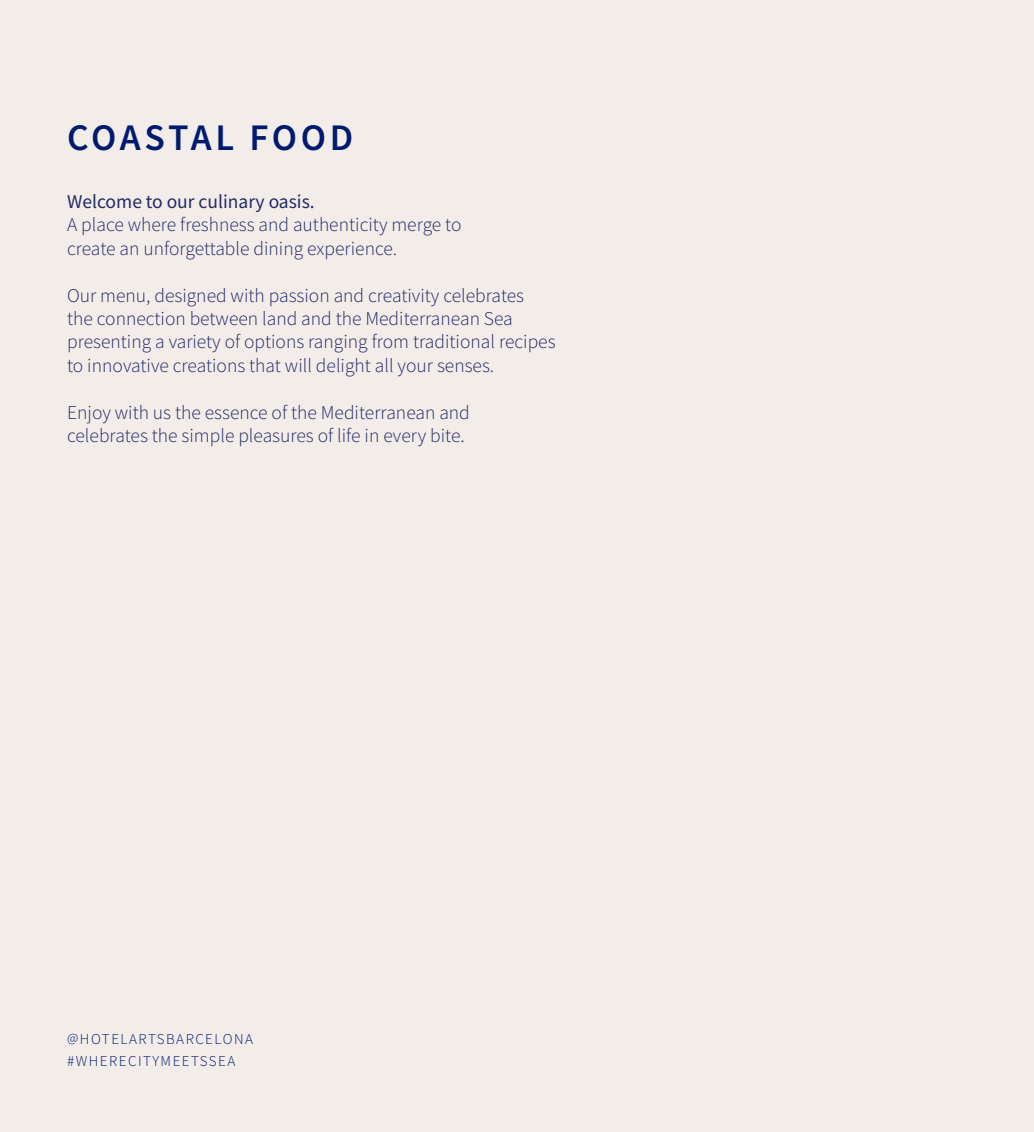
<style>
.page{position:relative;width:1034px;height:1132px;background:#fff}
.page>*{position:absolute;margin:0;border:0;box-sizing:border-box;transform-origin:0 0}
.t1{font:600 37.5px "Source Sans Pro";letter-spacing:.09em;color:#001a70}
.t2{font:300 19.5px/23.4px "Source Sans Pro";color:#242968}
.t3{font:19.5px "Source Sans Pro";color:#242968}
.t4{font:300 15px "Source Sans Pro";letter-spacing:.1em;color:#001a70}
</style>
<div class="page">
<div style="left:0;top:0;width:1032px;height:1131px;background:#f2ede8"></div>
<p class="t1" style="left:67px;top:113px;width:288px">COASTAL FOOD</p>
<p class="t3" style="left:67px;top:189px;width:249px">Welcome to our culinary oasis.</p>
<p class="t2" style="left:67px;top:213px;width:396px">A place where freshness and authenticity merge to</p>
<p class="t2" style="left:67px;top:236px;width:331px">create an unforgettable dining experience.</p>
<p class="t2" style="left:67px;top:283px;width:458px">Our menu, designed with passion and creativity celebrates</p>
<p class="t2" style="left:67px;top:307px;width:490px">the connection between land and the Mediterranean Sea presenting a variety of options ranging from traditional recipes to innovative creations that will delight all your senses.</p>
<p class="t2" style="left:67px;top:400px;width:404px">Enjoy with us the essence of the Mediterranean and</p>
<p class="t2" style="left:67px;top:424px;width:399px">celebrates the simple pleasures of life in every bite.</p>
<p class="t4" style="left:67px;top:1029px;width:187px">@HOTELARTSBARCELONA</p>
<p class="t4" style="left:67px;top:1051px;width:170px">#WHERECITYMEETSSEA</p>
</div>
